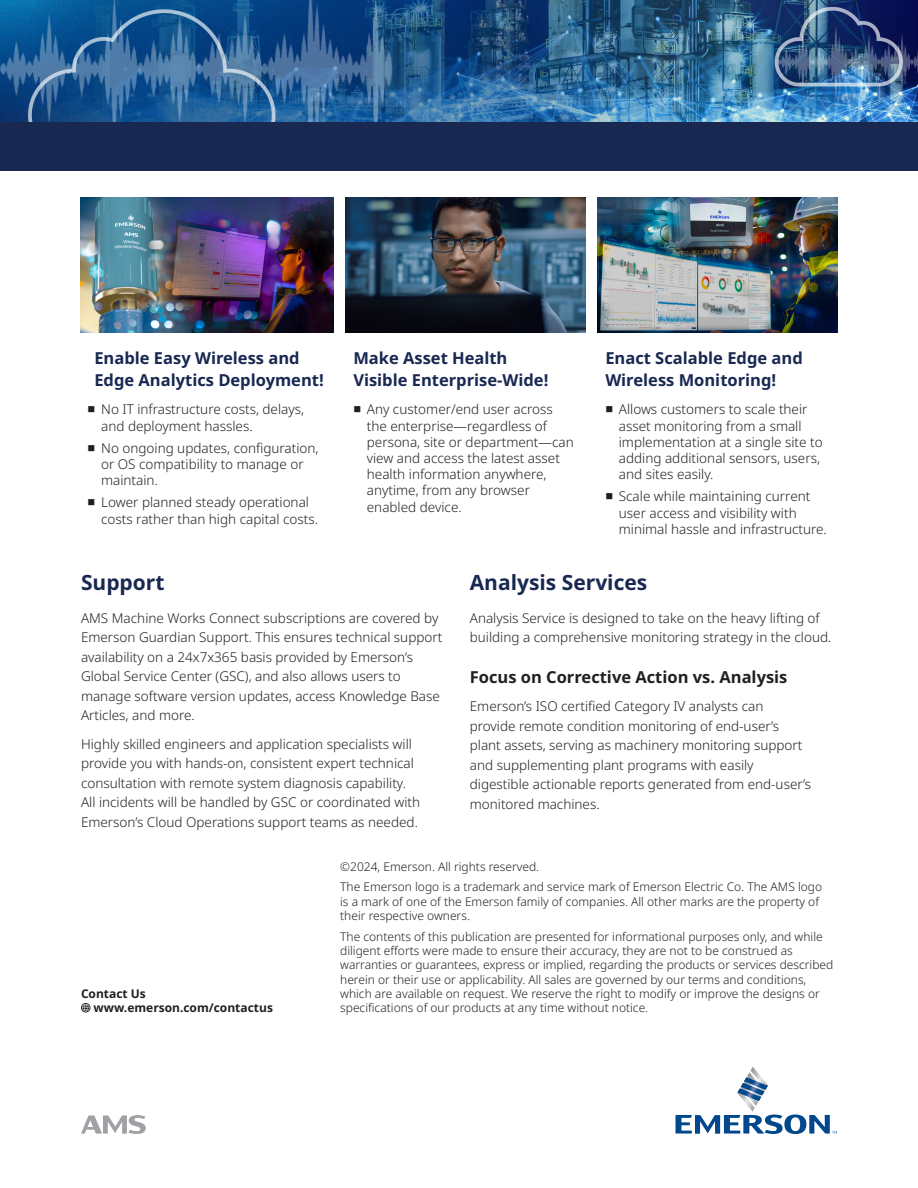
<style>
.page{position:relative;width:918px;height:1188px;background:#fff}
.page>*{position:absolute;margin:0;border:0;box-sizing:border-box;transform-origin:0 0}
.Subhead_1{font:700 21px "Noto Sans";color:#182851}
.Subhead_2{font:700 16.5px/22.5px "Noto Sans";color:#182851}
.Subhead_2-2{font:700 16.5px "Noto Sans";color:#231f20}
.Body_Text{font:300 13.5px/16.2px "Noto Sans";color:#231f20}
.t1{font:300 12px/14.4px "Noto Sans";color:#231f20}
.t2{font:700 12px/14.4px "Noto Sans";color:#231f20}
</style>
<div class="page">
<svg style="left:81px;top:1003px;width:10px;height:9px"></svg>
<svg style="left:676px;top:1066px;width:161px;height:68px"></svg>
<svg style="left:81px;top:1115px;width:65px;height:19px"></svg>
<img style="left:0;top:0;width:918px;height:122px">
<div style="left:0;top:122px;width:918px;height:49px;background:#182851"></div>
<img style="left:80px;top:198px;width:254px;height:135px">
<img style="left:346px;top:198px;width:240px;height:135px">
<img style="left:598px;top:198px;width:240px;height:135px">
<p class="Subhead_2" style="left:94px;top:347px;width:231px">Enable Easy Wireless and<br>Edge Analytics Deployment!</p>
<p class="Subhead_2" style="left:353px;top:347px;width:197px">Make Asset Health<br>Visible Enterprise-Wide!</p>
<p class="Subhead_2" style="left:605px;top:347px;width:199px">Enact Scalable Edge and<br>Wireless Monitoring!</p>
<p class="Body_Text" style="left:101px;top:402px;width:205px">No IT infrastructure costs, delays, and deployment hassles.</p>
<p class="Body_Text" style="left:101px;top:440px;width:219px">No ongoing updates, configuration, or OS compatibility to manage or maintain.</p>
<p class="Body_Text" style="left:101px;top:495px;width:218px">Lower planned steady operational costs rather than high capital costs.</p>
<p class="Body_Text" style="left:367px;top:402px;width:208px">Any customer/end user across the enterprise—regardless of persona, site or department—can view and access the latest asset health information anywhere, anytime, from any browser enabled device.</p>
<p class="Body_Text" style="left:619px;top:402px;width:205px">Allows customers to scale their asset monitoring from a small implementation at a single site to adding additional sensors, users, and sites easily.</p>
<p class="Body_Text" style="left:619px;top:489px;width:210px">Scale while maintaining current user access and visibility with minimal hassle and infrastructure.</p>
<p class="Subhead_1" style="left:81px;top:570px;width:85px">Support</p>
<p class="Body_Text" style="left:81px;top:609px;width:363px;line-height:19.5px">AMS Machine Works Connect subscriptions are covered by Emerson Guardian Support. This ensures technical support availability on a 24x7x365 basis provided by Emerson’s Global Service Center (GSC), and also allows users to manage software version updates, access Knowledge Base Articles, and more.</p>
<p class="Body_Text" style="left:81px;top:735px;width:341px;line-height:19.5px">Highly skilled engineers and application specialists will provide you with hands-on, consistent expert technical consultation with remote system diagnosis capability.<br>All incidents will be handled by GSC or coordinated with Emerson’s Cloud Operations support teams as needed.</p>
<p class="Subhead_1" style="left:470px;top:570px;width:179px">Analysis Services</p>
<p class="Body_Text" style="left:470px;top:609px;width:363px;line-height:19.5px">Analysis Service is designed to take on the heavy lifting of building a comprehensive monitoring strategy in the cloud.</p>
<p class="Subhead_2-2" style="left:470px;top:668px;width:319px">Focus on Corrective Action vs. Analysis</p>
<p class="Body_Text" style="left:470px;top:697px;width:343px;line-height:19.5px">Emerson’s ISO certified Category IV analysts can provide remote condition monitoring of end-user’s plant assets, serving as machinery monitoring support and supplementing plant programs with easily digestible actionable reports generated from end-user’s monitored machines.</p>
<p class="t2" style="left:94px;top:987px;width:181px;text-indent:-13px">Contact Us www.emerson.com/contactus</p>
<p class="t1" style="left:340px;top:856px;width:484px;line-height:20.4px">©2024, Emerson. All rights reserved.<br>The Emerson logo is a trademark and service mark of Emerson Electric Co. The AMS logo</p>
<p class="t1" style="left:340px;top:894px;width:480px">is a mark of one of the Emerson family of companies. All other marks are the property of their respective owners.</p>
<p class="t1" style="left:340px;top:929px;width:495px">The contents of this publication are presented for informational purposes only, and while diligent efforts were made to ensure their accuracy, they are not to be construed as warranties or guarantees, express or implied, regarding the products or services described herein or their use or applicability. All sales are governed by our terms and conditions, which are available on request. We reserve the right to modify or improve the designs or specifications of our products at any time without notice.</p>
</div>
